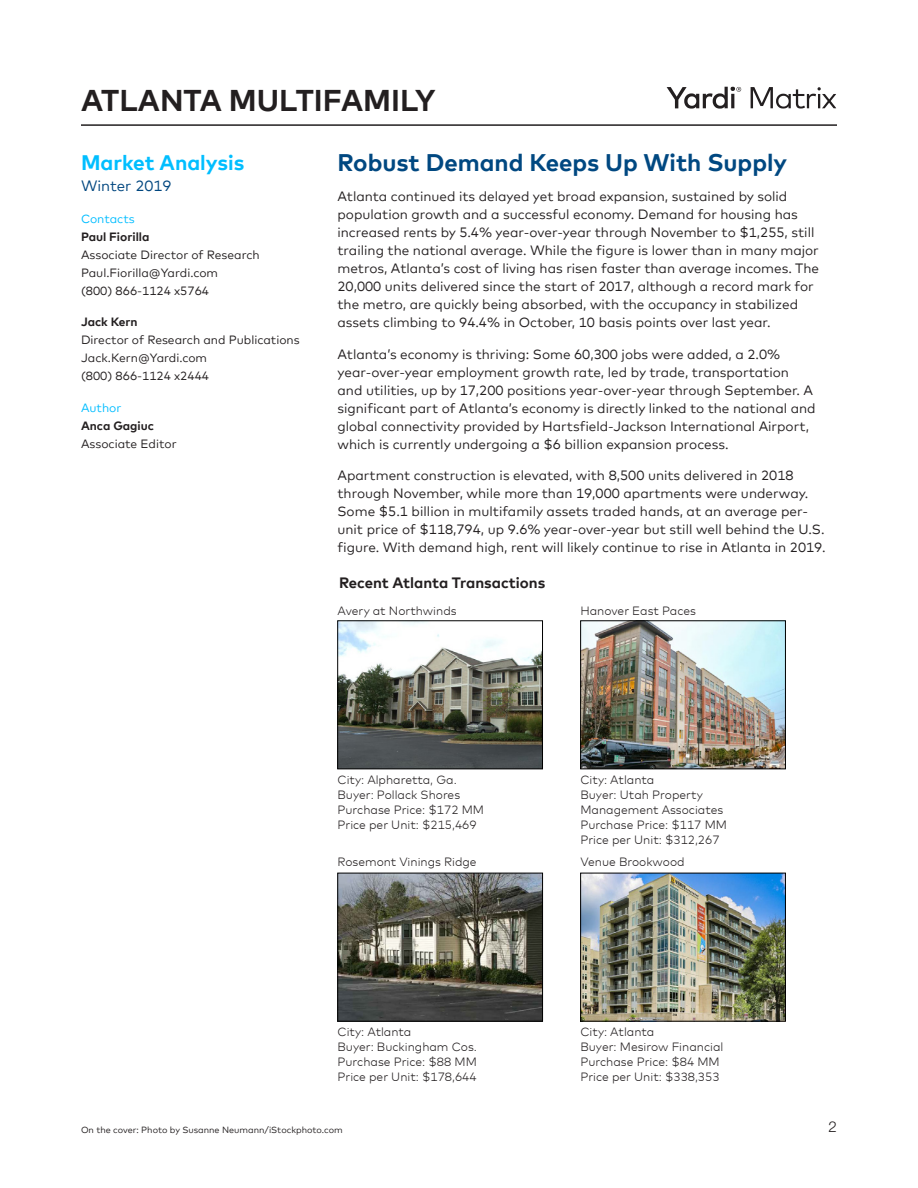
<style>
.page{position:relative;width:918px;height:1188px;background:#fff}
.page>*{position:absolute;margin:0;border:0;box-sizing:border-box;transform-origin:0 0}
.Heading_1{font:700 30px "Mark Offc Pro";color:#231f20}
.Matrix_Head{font:700 24px "Mark Offc Pro";color:#004881}
.Matrix_Body_Note{font:700 21px "Mark Offc Pro";color:#00beff}
.Matrix_Chart_Heads{font:700 15px "Mark Offc Pro";color:#231f20}
.Matrix_Body_Note-2{font:15px "Mark Offc Pro";color:#00467f}
.t1{font:300 15px "Helvetica Neue LT Std";color:#231f20}
.Matrix_Body{font:13.5px/18px "Mark Offc Pro";color:#231f20}
.t2{font:300 12px/15px "Mark Offc Pro";color:#231f20}
.Matrix_Body_Note-3{font:12px/18px "Mark Offc Pro";color:#231f20}
.Matrix_Body_Note-4{font:12px "Mark Offc Pro";color:#00bdff}
.Matrix_Body_Note-5{font:9px "Mark Offc Pro";color:#231f20}
.s1{font-weight:700}
</style>
<div class="page">
<hr style="left:81px;top:124px;width:756px;height:2px;background:#231f20">
<svg style="left:667px;top:86px;width:74px;height:23px"></svg>
<svg style="left:751px;top:87px;width:85px;height:22px"></svg>
<img style="left:582px;top:623px;width:202px;height:144px">
<div style="left:580px;top:621px;width:206px;height:148px;border:1px solid #000"></div>
<img style="left:582px;top:875px;width:202px;height:144px">
<div style="left:580px;top:873px;width:206px;height:148px;border:1px solid #000"></div>
<img style="left:340px;top:623px;width:201px;height:144px">
<div style="left:338px;top:621px;width:205px;height:148px;border:1px solid #000"></div>
<img style="left:340px;top:875px;width:201px;height:144px">
<div style="left:338px;top:873px;width:205px;height:148px;border:1px solid #000"></div>
<p class="Heading_1" style="left:81px;top:77px;width:356px">ATLANTA MULTIFAMILY</p>
<p class="Matrix_Body_Note" style="left:81px;top:147px;width:165px">Market Analysis</p>
<p class="Matrix_Body_Note-2" style="left:81px;top:175px;width:92px">Winter 2019</p>
<p class="Matrix_Body_Note-4" style="left:81px;top:209px;width:55px">Contacts</p>
<p class="Matrix_Body_Note-3" style="left:81px;top:226px;width:180px"><span class="s1">Paul Fiorilla<br></span>Associate Director of Research<br>Paul.Fiorilla@Yardi.com<br>(800) 866-1124 x5764</p>
<p class="Matrix_Body_Note-3" style="left:81px;top:312px;width:220px"><span class="s1">Jack Kern<br></span>Director of Research and Publications<br>Jack.Kern@Yardi.com<br>(800) 866-1124 x2444</p>
<p class="Matrix_Body_Note-4" style="left:81px;top:398px;width:42px">Author</p>
<p class="Matrix_Body_Note-3" style="left:81px;top:415px;width:97px"><span class="s1">Anca Gagiuc<br></span>Associate Editor</p>
<p class="Matrix_Head" style="left:338px;top:144px;width:451px">Robust Demand Keeps Up With Supply</p>
<p class="Matrix_Body" style="left:338px;top:186px;width:483px">Atlanta continued its delayed yet broad expansion, sustained by solid population growth and a successful economy. Demand for housing has increased rents by 5.4% year-over-year through November to $1,255, still trailing the national average. While the figure is lower than in many major metros, Atlanta’s cost of living has risen faster than average incomes. The 20,000 units delivered since the start of 2017, although a record mark for the metro, are quickly being absorbed, with the occupancy in stabilized assets climbing to 94.4% in October, 10 basis points over last year.</p>
<p class="Matrix_Body" style="left:338px;top:344px;width:480px">Atlanta’s economy is thriving: Some 60,300 jobs were added, a 2.0% year-over-year employment growth rate, led by trade, transportation and utilities, up by 17,200 positions year-over-year through September. A significant part of Atlanta’s economy is directly linked to the national and global connectivity provided by Hartsfield-Jackson International Airport, which is currently undergoing a $6 billion expansion process.</p>
<p class="Matrix_Body" style="left:338px;top:465px;width:490px">Apartment construction is elevated, with 8,500 units delivered in 2018 through November, while more than 19,000 apartments were underway.<br>Some $5.1 billion in multifamily assets traded hands, at an average per&shy;unit price of $118,794, up 9.6% year-over-year but still well behind the U.S. figure. With demand high, rent will likely continue to rise in Atlanta in 2019.</p>
<p class="Matrix_Chart_Heads" style="left:339px;top:571px;width:208px">Recent Atlanta Transactions</p>
<p class="t2" style="left:338px;top:602px;width:121px">Avery at Northwinds</p>
<p class="t2" style="left:580px;top:602px;width:117px">Hanover East Paces</p>
<p class="t2" style="left:338px;top:771px;width:121px">City: Alpharetta, Ga.</p>
<p class="t2" style="left:338px;top:786px;width:148px">Buyer: Pollack Shores<br>Purchase Price: $172 MM</p>
<p class="t2" style="left:338px;top:816px;width:141px">Price per Unit: $215,469</p>
<p class="t2" style="left:338px;top:853px;width:141px">Rosemont Vinings Ridge</p>
<p class="t2" style="left:580px;top:771px;width:75px">City: Atlanta</p>
<p class="t2" style="left:580px;top:786px;width:148px">Buyer: Utah Property<br>Management Associates<br>Purchase Price: $117 MM</p>
<p class="t2" style="left:580px;top:831px;width:141px">Price per Unit: $312,267</p>
<p class="t2" style="left:580px;top:853px;width:106px">Venue Brookwood</p>
<p class="t2" style="left:338px;top:1023px;width:141px">City: Atlanta<br>Buyer: Buckingham Cos.<br>Purchase Price: $88 MM</p>
<p class="t2" style="left:338px;top:1068px;width:141px">Price per Unit: $178,644</p>
<p class="t2" style="left:580px;top:1023px;width:144px">City: Atlanta<br>Buyer: Mesirow Financial<br>Purchase Price: $84 MM</p>
<p class="t2" style="left:580px;top:1068px;width:141px">Price per Unit: $338,353</p>
<p class="Matrix_Body_Note-5" style="left:81px;top:1123px;width:263px">On the cover: Photo by Susanne Neumann/iStockphoto.com</p>
<p class="t1" style="left:829px;top:1118px;width:10px">2</p>
</div>
